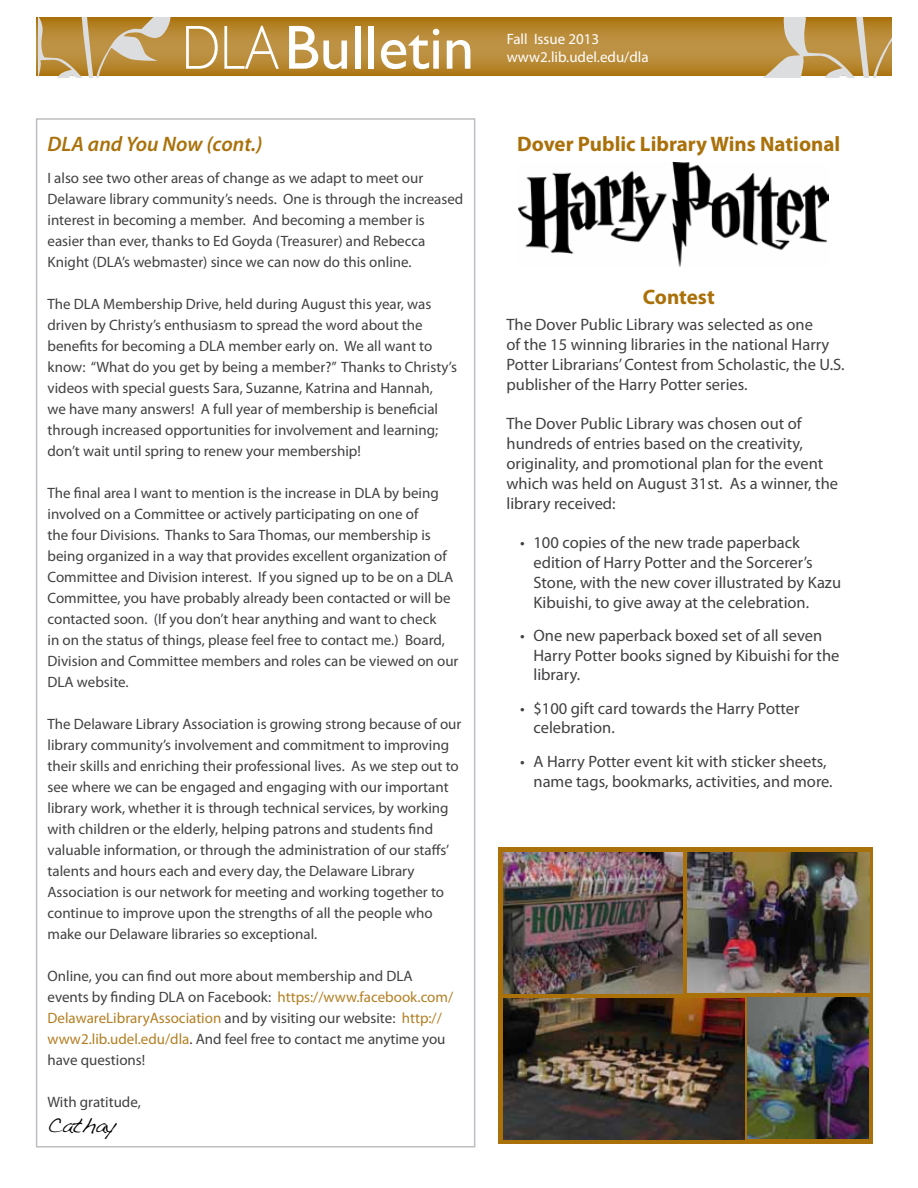
<style>
.page{position:relative;width:918px;height:1188px;background:#fff}
.page>*{position:absolute;margin:0;border:0;box-sizing:border-box;transform-origin:0 0}
.t1{font:62.7px "Gill Sans";color:#fff}
.t2{font:300 36px "Gill Sans";color:#fff}
.t3{font:700 21px "Myriad Pro";color:#aa710a}
.t4{font:italic 600 21px "Myriad Pro";color:#aa710a}
.t5{font:21px "Handwriting Dakota";color:#000}
.t6{font:16.5px/19.8px "Myriad Pro";color:#414042}
.t7{font:15px/21px "Myriad Pro";color:#414042}
.t8{font:15px "Myriad Pro";color:#fff}
.s1{font-weight:300}
.s2{color:#b37f23}
</style>
<div class="page">
<div style="left:498px;top:847px;width:375px;height:297px;background:#aa710a"></div>
<svg style="left:36px;top:17px;width:856px;height:59px;background:#b68730"></svg>
<svg style="left:748px;top:17px;width:143px;height:61px;background:#c19d5d"></svg>
<svg style="left:38px;top:17px;width:133px;height:61px;background:#c19d5d"></svg>
<img style="left:503px;top:852px;width:180px;height:141px">
<img style="left:503px;top:999px;width:241px;height:141px">
<img style="left:747px;top:997px;width:121px;height:142px">
<img style="left:688px;top:852px;width:181px;height:140px">
<img style="left:519px;top:163px;width:310px;height:104px">
<h1 class="t1" style="left:182px;top:11px;width:294px"><span class="s1">DLA</span>Bulletin</h1>
<h2 class="t2" style="left:331px;top:13px;width:254px">Registration Form</h2>
<p class="t8" style="left:507px;top:29px;width:94px">Fall Issue 2013</p>
<p class="t8" style="left:507px;top:47px;width:143px">www2.lib.udel.edu/dla</p>
<h3 class="t4" style="left:48px;top:130px;width:217px">DLA and You Now (cont.)</h3>
<p class="t7" style="left:48px;top:167px;width:417px">I also see two other areas of change as we adapt to meet our Delaware library community’s needs. One is through the increased interest in becoming a member. And becoming a member is easier than ever, thanks to Ed Goyda (Treasurer) and Rebecca Knight (DLA’s webmaster) since we can now do this online.</p>
<p class="t7" style="left:48px;top:293px;width:411px">The DLA Membership Drive, held during August this year, was driven by Christy’s enthusiasm to spread the word about the benefits for becoming a DLA member early on. We all want to know: “What do you get by being a member?” Thanks to Christy’s videos with special guests Sara, Suzanne, Katrina and Hannah,<br>we have many answers! A full year of membership is beneficial through increased opportunities for involvement and learning; don’t wait until spring to renew your membership!</p>
<p class="t7" style="left:48px;top:482px;width:413px">The final area I want to mention is the increase in DLA by being involved on a Committee or actively participating on one of<br>the four Divisions. Thanks to Sara Thomas, our membership is being organized in a way that provides excellent organization of Committee and Division interest. If you signed up to be on a DLA Committee, you have probably already been contacted or will be contacted soon. (If you don’t hear anything and want to check<br>in on the status of things, please feel free to contact me.) Board, Division and Committee members and roles can be viewed on our DLA website.</p>
<p class="t7" style="left:48px;top:713px;width:415px">The Delaware Library Association is growing strong because of our library community’s involvement and commitment to improving their skills and enriching their professional lives. As we step out to see where we can be engaged and engaging with our important library work, whether it is through technical services, by working with children or the elderly, helping patrons and students find valuable information, or through the administration of our staffs’ talents and hours each and every day, the Delaware Library Association is our network for meeting and working together to continue to improve upon the strengths of all the people who make our Delaware libraries so exceptional.</p>
<p class="t7" style="left:48px;top:965px;width:407px">Online, you can find out more about membership and DLA events by finding DLA on Facebook: <span class="s2">https://www.facebook.com/ DelawareLibraryAssociation</span> and by visiting our website: <span class="s2">http:// www2.lib.udel.edu/dla</span>. And feel free to contact me anytime you have questions!</p>
<p class="t7" style="left:48px;top:1091px;width:95px">With gratitude,</p>
<h3 class="t5" style="left:48px;top:1112px;width:70px">Cathay</h3>
<h3 class="t3" style="left:517px;top:130px;width:325px">Dover Public Library Wins National</h3>
<h3 class="t3" style="left:643px;top:283px;width:73px">Contest</h3>
<p class="t6" style="left:507px;top:315px;width:340px">The Dover Public Library was selected as one<br>of the 15 winning libraries in the national Harry Potter Librarians’ Contest from Scholastic, the U.S. publisher of the Harry Potter series.</p>
<p class="t6" style="left:507px;top:414px;width:333px">The Dover Public Library was chosen out of hundreds of entries based on the creativity, originality, and promotional plan for the event which was held on August 31st. As a winner, the library received:</p>
<p class="t6" style="left:534px;top:532px;width:309px;text-indent:-13px">• 100 copies of the new trade paperback edition of Harry Potter and the Sorcerer’s Stone, with the new cover illustrated by Kazu Kibuishi, to give away at the celebration.</p>
<p class="t6" style="left:534px;top:625px;width:308px;text-indent:-13px">• One new paperback boxed set of all seven<br>Harry Potter books signed by Kibuishi for the library.</p>
<p class="t6" style="left:534px;top:698px;width:268px;text-indent:-13px">• $100 gift card towards the Harry Potter celebration.</p>
<p class="t6" style="left:534px;top:751px;width:301px;text-indent:-13px">• A Harry Potter event kit with sticker sheets, name tags, bookmarks, activities, and more.</p>
</div>
